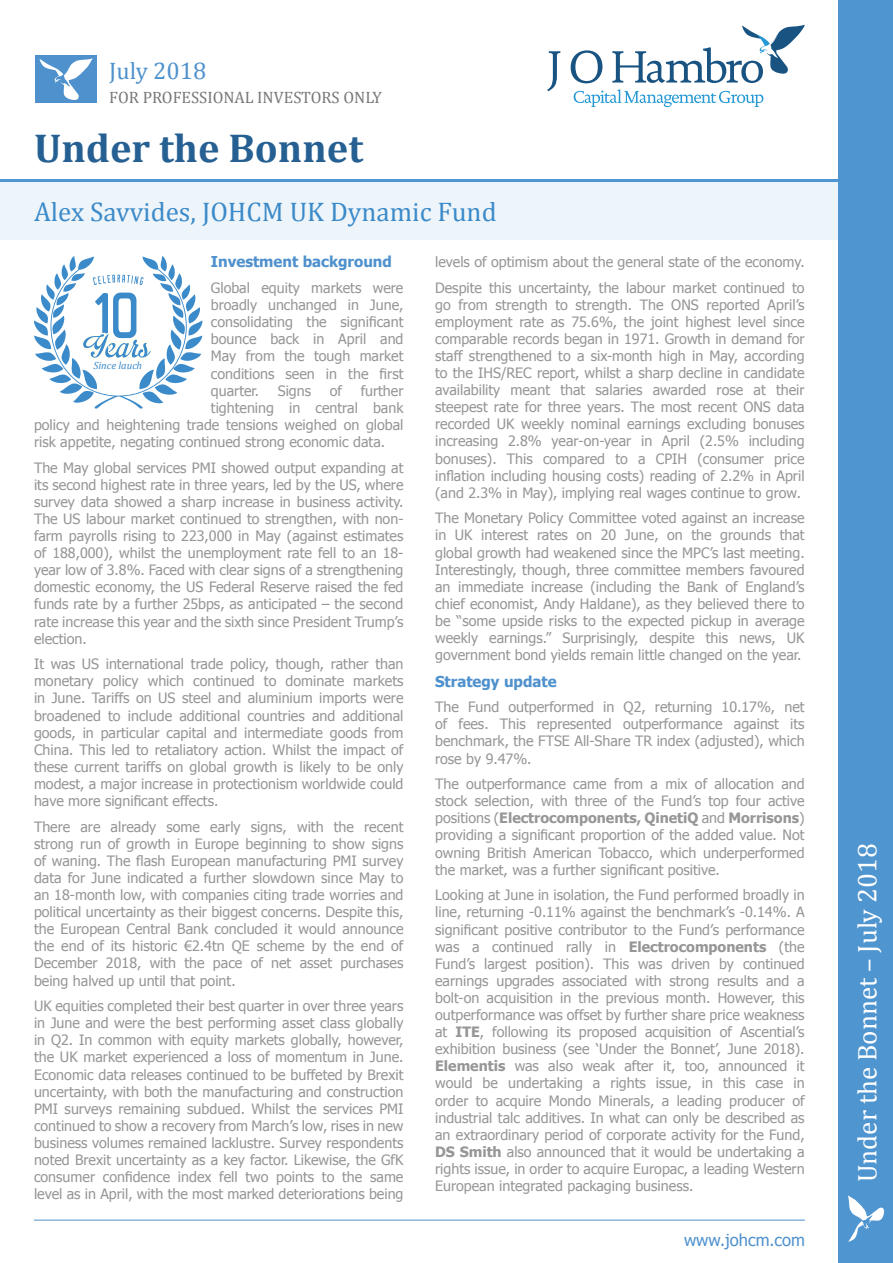
<style>
.page{position:relative;width:893px;height:1263px;background:#fff}
.page>*{position:absolute;margin:0;border:0;box-sizing:border-box;transform-origin:0 0}
.UNDER_THE_BONNET{font:700 40.5px "Cambria";color:#266092}
.Alex_Savvides__JOHCM{font:27px "Cambria";color:#3b8ac9}
.SIDEBAR{font:27px "Cambria";color:#fff}
.DATE{font:24px "Cambria";color:#4f91cd}
.FOR_PROFESSIONAL_INV{font:16.5px "Cambria";color:#787878}
.www_johcm_co_uk{font:16.5px "Tahoma";color:#4f91cd}
.Chart_Heading___Para{font:700 15px "Tahoma";color:#4f91cd}
.Body_Text{font:14.25px/17.1px "Tahoma";color:#969696;text-align:justify}
.t1{font:italic 10.5px "Cambria";color:#3b8ac9}
.s1{font-weight:700}
</style>
<div class="page">
<div style="left:0;top:182px;width:893px;height:57px;background:#eef5fa"></div>
<div style="left:839px;top:0;width:54px;height:1263px;background:#4f95d0"></div>
<svg style="left:848px;top:1195px;width:37px;height:47px"></svg>
<svg style="left:547px;top:51px;width:13px;height:40px"></svg>
<svg style="left:571px;top:50px;width:31px;height:33px"></svg>
<svg style="left:574px;top:89px;width:189px;height:18px"></svg>
<svg style="left:612px;top:25px;width:193px;height:58px"></svg>
<hr style="left:0;top:179px;width:889px;height:3px;background:#4f95d0">
<div style="left:36px;top:55px;width:61px;height:48px;background:#4f91cd"></div>
<svg style="left:40px;top:58px;width:53px;height:42px"></svg>
<hr style="left:34px;top:1220px;width:771px;height:1px;background:#4f91cd">
<svg style="left:34px;top:256px;width:169px;height:152px"></svg>
<p class="DATE" style="left:109px;top:57px;width:99px">July 2018</p>
<p class="FOR_PROFESSIONAL_INV" style="left:109px;top:88px;width:274px">FOR PROFESSIONAL INVESTORS ONLY</p>
<p class="UNDER_THE_BONNET" style="left:34px;top:120px;width:331px">Under the Bonnet</p>
<p class="Alex_Savvides__JOHCM" style="left:34px;top:196px;width:464px">Alex Savvides, JOHCM UK Dynamic Fund</p>
<p class="Chart_Heading___Para" style="left:211px;top:251px;width:183px">Investment background</p>
<p class="Body_Text" style="left:211px;top:279px;width:194px">Global equity markets were broadly unchanged in June, consolidating the significant bounce back in April and May from the tough market conditions seen in the first quarter.</p>
<p class="t1" style="left:93px;top:358px;width:50px">Since lauch</p>
<p class="Body_Text" style="left:278px;top:381px;width:35px">Signs</p>
<p class="Body_Text" style="left:330px;top:381px;width:14px">of</p>
<p class="Body_Text" style="left:361px;top:381px;width:44px">further</p>
<p class="Body_Text" style="left:211px;top:398px;width:194px">tightening in central bank</p>
<p class="Body_Text" style="left:34px;top:415px;width:371px">policy and heightening trade tensions weighed on global</p>
<p class="Body_Text" style="left:34px;top:433px;width:353px">risk appetite, negating continued strong economic data.</p>
<p class="Body_Text" style="left:34px;top:458px;width:371px">The May global services PMI showed output expanding at its second highest rate in three years, led by the US, where survey data showed a sharp increase in business activity.<br>The US labour market continued to strengthen, with non&shy;farm payrolls rising to 223,000 in May (against estimates of 188,000), whilst the unemployment rate fell to an 18- year low of 3.8%. Faced with clear signs of a strengthening domestic economy, the US Federal Reserve raised the fed funds rate by a further 25bps, as anticipated – the second rate increase this year and the sixth since President Trump’s election.</p>
<p class="Body_Text" style="left:34px;top:655px;width:371px">It was US international trade policy, though, rather than monetary policy which continued to dominate markets in June. Tariffs on US steel and aluminium imports were broadened to include additional countries and additional goods, in particular capital and intermediate goods from China. This led to retaliatory action. Whilst the impact of these current tariffs on global growth is likely to be only modest, a major increase in protectionism worldwide could have more significant effects.</p>
<p class="Body_Text" style="left:34px;top:817px;width:371px">There are already some early signs, with the recent strong run of growth in Europe beginning to show signs of waning. The flash European manufacturing PMI survey data for June indicated a further slowdown since May to an 18-month low, with companies citing trade worries and political uncertainty as their biggest concerns. Despite this, the European Central Bank concluded it would announce the end of its historic €2.4tn QE scheme by the end of December 2018, with the pace of net asset purchases being halved up until that point.</p>
<p class="Body_Text" style="left:34px;top:997px;width:371px">UK equities completed their best quarter in over three years in June and were the best performing asset class globally in Q2. In common with equity markets globally, however, the UK market experienced a loss of momentum in June.<br>Economic data releases continued to be buffeted by Brexit uncertainty, with both the manufacturing and construction PMI surveys remaining subdued. Whilst the services PMI continued to show a recovery from March’s low, rises in new business volumes remained lacklustre. Survey respondents noted Brexit uncertainty as a key factor. Likewise, the GfK consumer confidence index fell two points to the same level as in April, with the most marked deteriorations being</p>
<p class="Body_Text" style="left:435px;top:252px;width:371px">levels of optimism about the general state of the economy.</p>
<p class="Body_Text" style="left:435px;top:278px;width:371px">Despite this uncertainty, the labour market continued to go from strength to strength. The ONS reported April’s employment rate as 75.6%, the joint highest level since comparable records began in 1971. Growth in demand for staff strengthened to a six-month high in May, according to the IHS/REC report, whilst a sharp decline in candidate availability meant that salaries awarded rose at their steepest rate for three years. The most recent ONS data recorded UK weekly nominal earnings excluding bonuses increasing 2.8% year-on-year in April (2.5% including bonuses). This compared to a CPIH (consumer price inflation including housing costs) reading of 2.2% in April (and 2.3% in May), implying real wages continue to grow.</p>
<p class="Body_Text" style="left:435px;top:509px;width:371px">The Monetary Policy Committee voted against an increase in UK interest rates on 20 June, on the grounds that global growth had weakened since the MPC’s last meeting.<br>Interestingly, though, three committee members favoured an immediate increase (including the Bank of England’s chief economist, Andy Haldane), as they believed there to be “some upside risks to the expected pickup in average weekly earnings.” Surprisingly, despite this news, UK government bond yields remain little changed on the year.</p>
<p class="Chart_Heading___Para" style="left:435px;top:671px;width:123px">Strategy update</p>
<p class="Body_Text" style="left:435px;top:698px;width:371px">The Fund outperformed in Q2, returning 10.17%, net of fees. This represented outperformance against its benchmark, the FTSE All-Share TR index (adjusted), which rose by 9.47%.</p>
<p class="Body_Text" style="left:435px;top:775px;width:371px">The outperformance came from a mix of allocation and stock selection, with three of the Fund’s top four active positions (<span class="s1">Electrocomponents, QinetiQ</span> and <span class="s1">Morrisons</span>) providing a significant proportion of the added value. Not owning British American Tobacco, which underperformed the market, was a further significant positive.</p>
<p class="Body_Text" style="left:435px;top:886px;width:371px">Looking at June in isolation, the Fund performed broadly in line, returning -0.11% against the benchmark’s -0.14%. A significant positive contributor to the Fund’s performance was a continued rally in <span class="s1">Electrocomponents</span> (the Fund’s largest position). This was driven by continued earnings upgrades associated with strong results and a bolt-on acquisition in the previous month. However, this outperformance was offset by further share price weakness at <span class="s1">ITE</span>, following its proposed acquisition of Ascential’s exhibition business (see ‘Under the Bonnet’, June 2018).<br><span class="s1">Elementis</span> was also weak after it, too, announced it would be undertaking a rights issue, in this case in order to acquire Mondo Minerals, a leading producer of industrial talc additives. In what can only be described as an extraordinary period of corporate activity for the Fund, <span class="s1">DS Smith</span> also announced that it would be undertaking a rights issue, in order to acquire Europac, a leading Western European integrated packaging business.</p>
<p class="www_johcm_co_uk" style="left:684px;top:1229px;width:122px">www.johcm.com</p>
<p class="SIDEBAR" style="left:851px;top:1182px;width:341px;rotate:-90deg">Under the Bonnet – July 2018</p>
</div>
